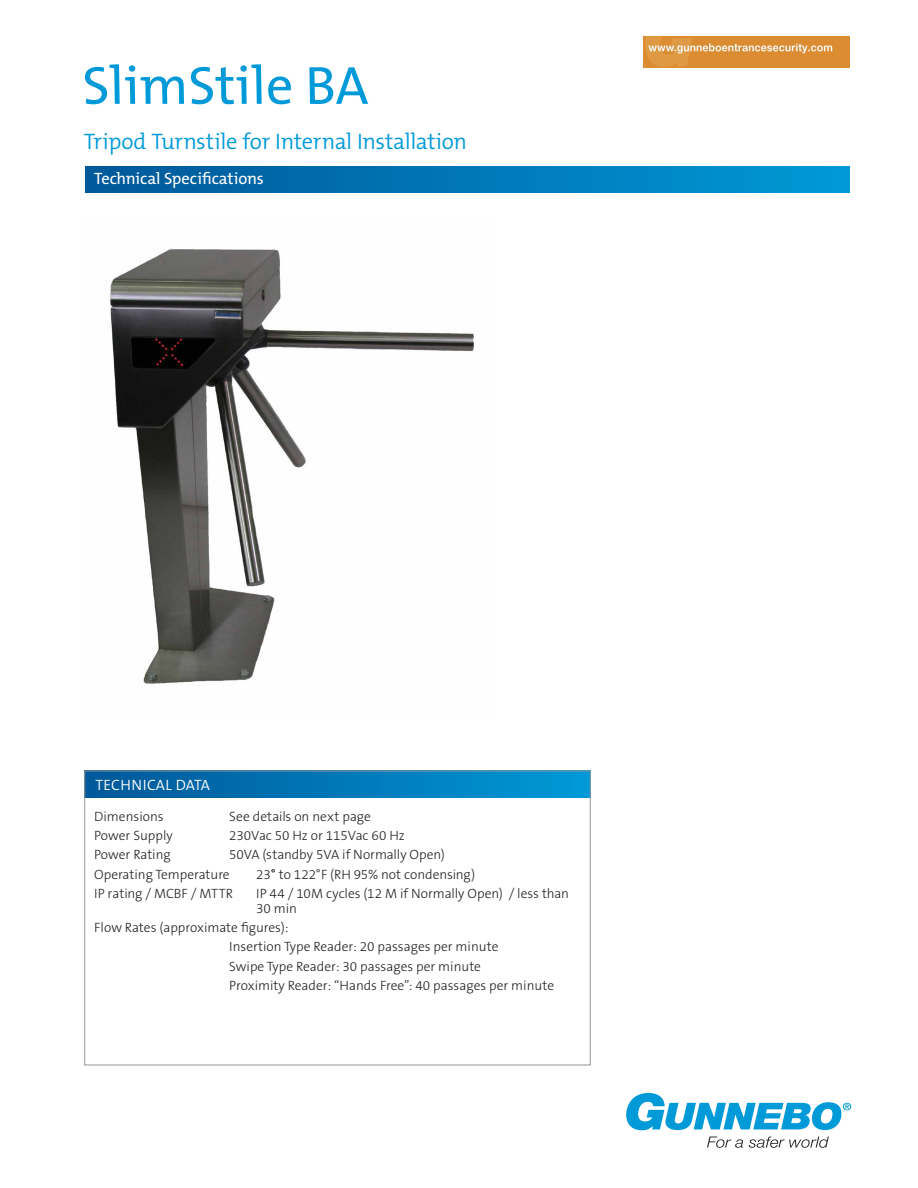
<style>
.page{position:relative;width:918px;height:1188px;background:#fff}
.page>*{position:absolute;margin:0;border:0;box-sizing:border-box;transform-origin:0 0}
.t1{font:54px "The Mix BCE W5 Pla";color:#009ad9}
.t2{font:22.5px "The Mix BCE W4 Se Lig";letter-spacing:-.015em;color:#009ad9}
.Heading_bread_page_2{font:16.5px "The Mix BCE W5 Pla";letter-spacing:-.01em;color:#fff}
.Heading_tabell{font:15px "The Mix BCE W4 Se Lig";letter-spacing:.02em;color:#fff}
.Bullets{font:13.5px/15px "The Sans BCE W3 Lig";color:#231f20}
.s1{font-family:"The Sans BCE W5 Pla"}
</style>
<div class="page">
<svg style="left:707px;top:1137px;width:36px;height:11px"></svg>
<svg style="left:749px;top:1137px;width:80px;height:11px"></svg>
<svg style="left:626px;top:1093px;width:225px;height:37px"></svg>
<img style="left:643px;top:37px;width:207px;height:30px">
<div style="left:85px;top:167px;width:765px;height:25px;background:linear-gradient(to right,#005798,#0098d7)"></div>
<img style="left:110px;top:248px;width:365px;height:436px">
<div style="left:85px;top:771px;width:505px;height:27px;background:linear-gradient(to right,#005799,#0098d7)"></div>
<div style="left:85px;top:771px;width:505px;height:294px;border:1px solid #939598"></div>
<h1 class="t1" style="left:83px;top:51px;width:289px">SlimStile BA</h1>
<h2 class="t2" style="left:84px;top:127px;width:385px">Tripod Turnstile for Internal Installation</h2>
<p class="Heading_bread_page_2" style="left:94px;top:168px;width:171px">Technical Specifications</p>
<p class="Heading_tabell" style="left:95px;top:775px;width:116px">TECHNICAL DATA</p>
<p class="Bullets" style="left:94px;top:809px;width:71px">Dimensions</p>
<p class="Bullets" style="left:229px;top:809px;width:143px">See details on next page</p>
<p class="Bullets" style="left:94px;top:828px;width:80px">Power Supply</p>
<p class="Bullets" style="left:229px;top:828px;width:177px">230Vac 50 Hz or 115Vac 60 Hz</p>
<p class="Bullets" style="left:94px;top:847px;width:78px">Power Rating</p>
<p class="Bullets" style="left:229px;top:847px;width:217px">50VA (standby 5VA if Normally Open)</p>
<p class="Bullets" style="left:94px;top:867px;width:137px">Operating Temperature</p>
<p class="Bullets" style="left:256px;top:867px;width:220px">23<span class="s1">°</span> to 122°F (RH 95% not condensing)</p>
<p class="Bullets" style="left:94px;top:886px;width:141px">IP rating / MCBF / MTTR</p>
<p class="Bullets" style="left:256px;top:886px;width:314px">IP 44 / 10M cycles (12 M if Normally Open) / less than<br>30 min</p>
<p class="Bullets" style="left:94px;top:920px;width:196px">Flow Rates (approximate figures):</p>
<p class="Bullets" style="left:229px;top:939px;width:271px">Insertion Type Reader: 20 passages per minute</p>
<p class="Bullets" style="left:229px;top:959px;width:253px">Swipe Type Reader: 30 passages per minute</p>
<p class="Bullets" style="left:229px;top:978px;width:326px">Proximity Reader: “Hands Free”: 40 passages per minute</p>
</div>
